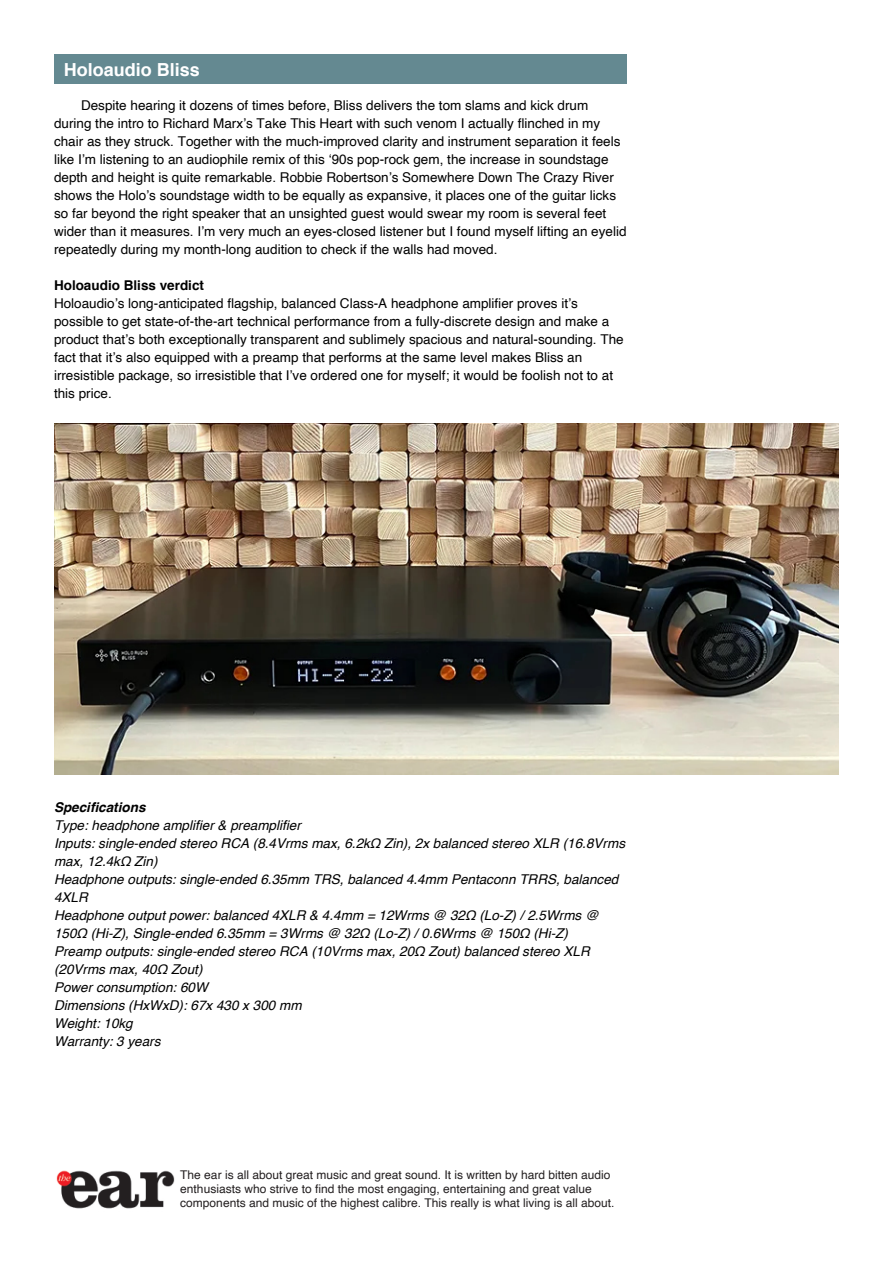
<style>
.page{position:relative;width:893px;height:1263px;background:#fff}
.page>*{position:absolute;margin:0;border:0;box-sizing:border-box;transform-origin:0 0}
.t1{font:700 18px "Helvetica";color:#fff}
.t2{font:13.5px/18px "Helvetica";color:#000}
.t3{font:italic 13.5px/18px "Helvetica";color:#000}
.t4{font:700 13.5px "Helvetica";color:#000}
.t5{font:italic 700 13.5px "Helvetica";color:#000}
.t6{font:12px/14.4px "Helvetica";color:#231f20}
</style>
<div class="page">
<img style="left:56px;top:1170px;width:119px;height:39px">
<div style="left:54px;top:54px;width:573px;height:30px;background:#648991"></div>
<img style="left:54px;top:423px;width:785px;height:351px">
<h1 class="t1" style="left:64px;top:55px;width:138px">Holoaudio Bliss</h1>
<p class="t2" style="left:54px;top:96px;width:574px;text-indent:27px">Despite hearing it dozens of times before, Bliss delivers the tom slams and kick drum during the intro to Richard Marx’s Take This Heart with such venom I actually 昀氀inched in my chair as they struck. Together with the much-improved clarity and instrument separation it feels like I’m listening to an audiophile remix of this ‘90s pop-rock gem, the increase in soundstage depth and height is quite remarkable. Robbie Robertson’s Somewhere Down The Crazy River shows the Holo’s soundstage width to be equally as expansive, it places one of the guitar licks so far beyond the right speaker that an unsighted guest would swear my room is several feet wider than it measures. I’m very much an eyes-closed listener but I found myself lifting an eyelid repeatedly during my month-long audition to check if the walls had moved.</p>
<p class="t4" style="left:54px;top:274px;width:152px">Holoaudio Bliss verdict</p>
<p class="t2" style="left:54px;top:294px;width:571px">Holoaudio’s long-anticipated 昀氀agship, balanced Class-A headphone ampli昀椀er proves it’s possible to get state-of-the-art technical performance from a fully-discrete design and make a product that’s both exceptionally transparent and sublimely spacious and natural-sounding. The fact that it’s also equipped with a preamp that performs at the same level makes Bliss an irresistible package, so irresistible that I’ve ordered one for myself; it would be foolish not to at this price.</p>
<p class="t5" style="left:54px;top:796px;width:93px">Speci昀椀cations</p>
<p class="t3" style="left:54px;top:816px;width:573px">Type: headphone ampli昀椀er &amp; preampli昀椀er<br>Inputs: single-ended stereo RCA (8.4Vrms max, 6.2kΩ Zin), 2x balanced stereo XLR (16.8Vrms max, 12.4kΩ Zin)<br>Headphone outputs: single-ended 6.35mm TRS, balanced 4.4mm Pentaconn TRRS, balanced 4XLR<br>Headphone output power: balanced 4XLR &amp; 4.4mm = 12Wrms @ 32Ω (Lo-Z) / 2.5Wrms @ 150Ω (Hi-Z), Single-ended 6.35mm = 3Wrms @ 32Ω (Lo-Z) / 0.6Wrms @ 150Ω (Hi-Z)<br>Preamp outputs: single-ended stereo RCA (10Vrms max, 20Ω Zout) balanced stereo XLR (20Vrms max, 40Ω Zout)<br>Power consumption: 60W<br>Dimensions (HxWxD): 67x 430 x 300 mm<br>Weight: 10kg<br>Warranty: 3 years</p>
<p class="t6" style="left:180px;top:1167px;width:436px">The ear is all about great music and great sound. It is written by hard bitten audio enthusiasts who strive to 昀椀nd the most engaging, entertaining and great value components and music of the highest calibre. This really is what living is all about.</p>
</div>
